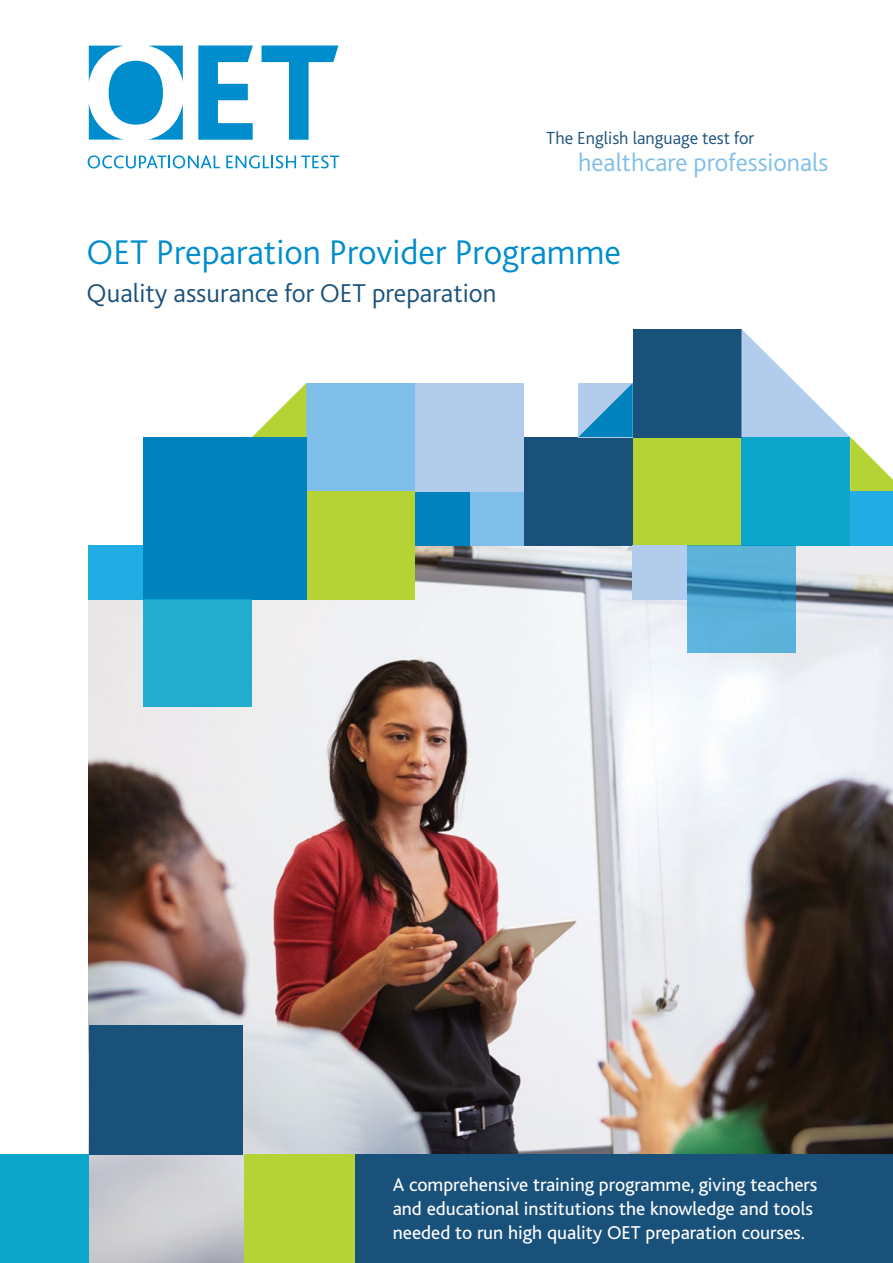
<style>
.page{position:relative;width:893px;height:1263px;background:#fff}
.page>*{position:absolute;margin:0;border:0;box-sizing:border-box;transform-origin:0 0}
.t1{font:300 35.85px "Bliss Pro";color:#008dcd}
.t2{font:300 27px "Bliss Pro";color:#1a517b}
.t3{font:300 26.1px "Bliss Pro";color:#7ebee9}
.t4{font:19.5px/24px "Bliss";color:#fff}
.t5{font:300 18.3px "Bliss Pro";color:#1a517b}
</style>
<div class="page">
<img style="left:89px;top:545px;width:804px;height:718px">
<div style="left:0;top:1154px;width:89px;height:109px;background:#0ca6ca"></div>
<div style="left:244px;top:1154px;width:111px;height:109px;background:#b5d334"></div>
<div style="left:355px;top:1154px;width:538px;height:109px;background:#1a517b"></div>
<svg style="left:88px;top:155px;width:132px;height:13px"></svg>
<svg style="left:226px;top:155px;width:113px;height:13px"></svg>
<svg style="left:89px;top:46px;width:35px;height:36px"></svg>
<svg style="left:148px;top:46px;width:35px;height:36px"></svg>
<svg style="left:89px;top:104px;width:35px;height:36px"></svg>
<svg style="left:148px;top:104px;width:35px;height:36px"></svg>
<div style="left:109px;top:61px;width:54px;height:64px;background:#008dcd;border-radius:50%"></div>
<svg style="left:198px;top:45px;width:55px;height:95px"></svg>
<svg style="left:262px;top:45px;width:76px;height:95px"></svg>
<div style="left:89px;top:1025px;width:153px;height:129px;background:#1a517b"></div>
<div style="left:524px;top:437px;width:109px;height:108px;background:#1a517b"></div>
<div style="left:633px;top:437px;width:108px;height:108px;background:#b5d334"></div>
<div style="left:741px;top:437px;width:109px;height:108px;background:#0ca6ca"></div>
<div style="left:633px;top:545px;width:54px;height:54px;background:#b2cdec"></div>
<svg style="left:578px;top:383px;width:55px;height:54px;background:#5aa7d4"></svg>
<div style="left:469px;top:491px;width:55px;height:54px;background:#7ebee9"></div>
<div style="left:415px;top:491px;width:54px;height:54px;background:#0082bd"></div>
<div style="left:89px;top:545px;width:54px;height:54px;background:#21ade3"></div>
<div style="left:850px;top:491px;width:43px;height:54px;background:#21ade3"></div>
<div style="left:415px;top:383px;width:109px;height:108px;background:#b2cdec"></div>
<div style="left:306px;top:383px;width:109px;height:108px;background:#7ebee9"></div>
<div style="left:306px;top:491px;width:109px;height:108px;background:#b5d334"></div>
<div style="left:633px;top:329px;width:108px;height:108px;background:#1a517b"></div>
<div style="left:143px;top:437px;width:163px;height:162px;background:#0082bd"></div>
<svg style="left:252px;top:383px;width:54px;height:54px"></svg>
<svg style="left:741px;top:329px;width:152px;height:162px"></svg>
<div style="left:143px;top:599px;width:108px;height:107px;background:#22accd"></div>
<svg style="left:687px;top:545px;width:108px;height:107px;background:#53a9d1"></svg>
<p class="t5" style="left:546px;top:127px;width:210px">The English language test for</p>
<h3 class="t3" style="left:578px;top:146px;width:252px">healthcare professionals</h3>
<h1 class="t1" style="left:87px;top:230px;width:536px">OET Preparation Provider Programme</h1>
<h2 class="t2" style="left:87px;top:276px;width:411px">Quality assurance for OET preparation</h2>
<p class="t4" style="left:393px;top:1173px;width:426px">A comprehensive training programme, giving teachers and educational institutions the knowledge and tools needed to run high quality OET preparation courses.</p>
</div>
